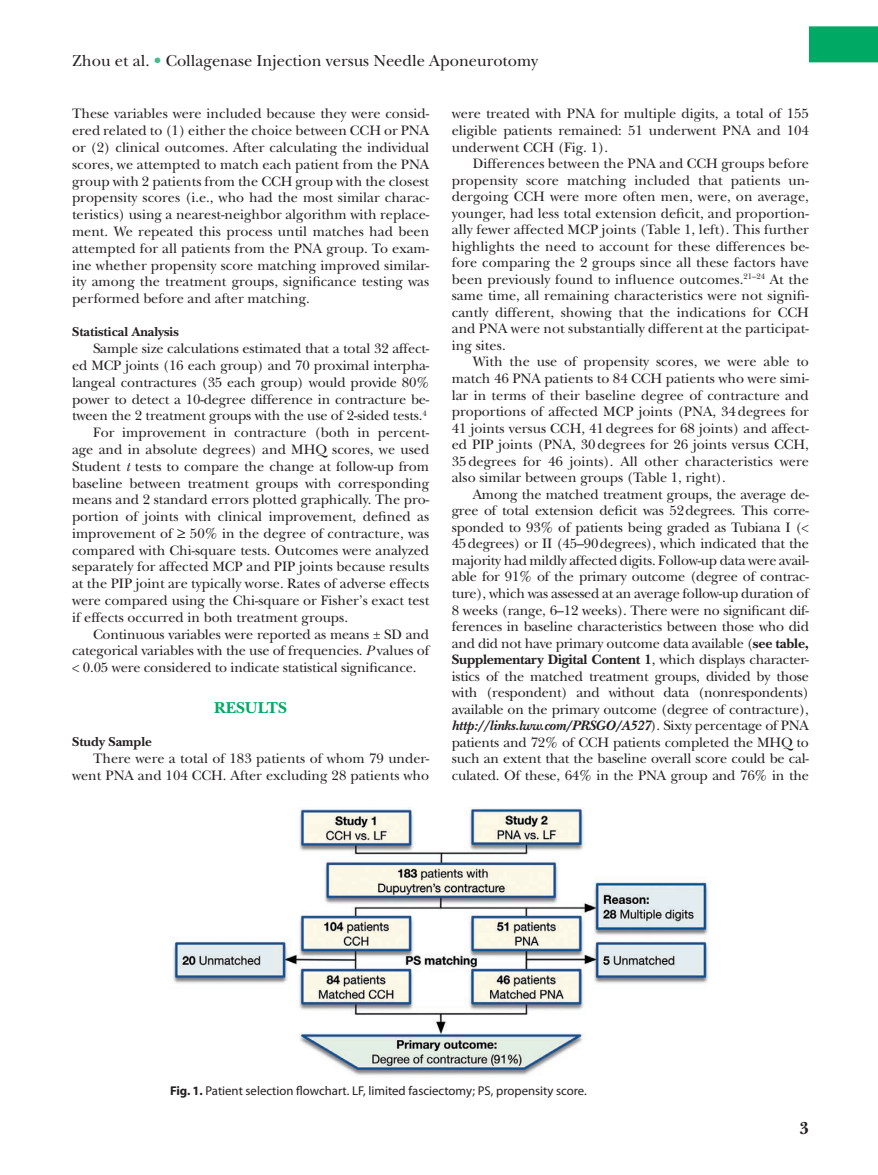
<style>
.page{position:relative;width:878px;height:1175px;background:#fff}
.page>*{position:absolute;margin:0;border:0;box-sizing:border-box;transform-origin:0 0}
.t1{font:700 18px "New Baskerville";color:#231f20}
.t2{font:16.5px "New Baskerville";color:#231f20}
.t3{font:700 16.5px "New Baskerville";color:#00a964}
.t4{font:14.25px/16.5px "New Baskerville";color:#231f20;text-align:justify}
.t5{font:700 13.5px "New Baskerville";color:#231f20}
.t6{font:12.75px "Myriad Pro";color:#231f20}
.s1{color:#47bc8d}
.s2{font-style:italic}
.s3{font-family:"Gandhari Unicode"}
.s4{font-weight:700}
.s5{font-weight:700;font-style:italic}
</style>
<div class="page">
<div style="left:808px;top:26px;width:70px;height:36px;background:#00a964"></div>
<img style="left:173px;top:807px;width:536px;height:269px">
<p class="t2" style="left:72px;top:51px;width:467px">Zhou et al. <span class="s1">•</span> Collagenase Injection versus Needle Aponeurotomy</p>
<p class="t4" style="left:72px;top:105px;width:359px">These variables were included because they were consid&shy;ered related to (1) either the choice between CCH or PNA or (2) clinical outcomes. After calculating the individual scores, we attempted to match each patient from the PNA group with 2 patients from the CCH group with the closest propensity scores (i.e., who had the most similar charac&shy;teristics) using a nearest-neighbor algorithm with replace&shy;ment. We repeated this process until matches had been attempted for all patients from the PNA group. To exam&shy;ine whether propensity score matching improved similar&shy;ity among the treatment groups, significance testing was performed before and after matching.</p>
<p class="t5" style="left:72px;top:324px;width:108px">Statistical Analysis</p>
<p class="t4" style="left:93px;top:340px;width:338px">Sample size calculations estimated that a total 32 affect-</p>
<p class="t4" style="left:72px;top:357px;width:359px">ed MCP joints (16 each group) and 70 proximal interpha-</p>
<p class="t4" style="left:72px;top:374px;width:359px">langeal contractures (35 each group) would provide 80%</p>
<p class="t4" style="left:72px;top:391px;width:359px">power to detect a 10-degree difference in contracture be-</p>
<p class="t4" style="left:72px;top:407px;width:356px">tween the 2 treatment groups with the use of 2-sided tests.<sup>4</sup></p>
<p class="t4" style="left:93px;top:424px;width:338px">For improvement in contracture (both in percent-</p>
<p class="t4" style="left:72px;top:441px;width:359px">age and in absolute degrees) and MHQ scores, we used</p>
<p class="t4" style="left:72px;top:458px;width:359px">Student <span class="s2">t</span> tests to compare the change at follow-up from</p>
<p class="t4" style="left:72px;top:475px;width:359px">baseline between treatment groups with corresponding</p>
<p class="t4" style="left:72px;top:491px;width:358px">means and 2 standard errors plotted graphically. The pro-</p>
<p class="t4" style="left:72px;top:508px;width:358px">portion of joints with clinical improvement, defined as</p>
<p class="t4" style="left:72px;top:525px;width:359px">improvement of <span class="s3">≥</span> 50% in the degree of contracture, was</p>
<p class="t4" style="left:72px;top:542px;width:359px">compared with Chi-square tests. Outcomes were analyzed</p>
<p class="t4" style="left:72px;top:558px;width:358px">separately for affected MCP and PIP joints because results</p>
<p class="t4" style="left:72px;top:575px;width:358px">at the PIP joint are typically worse. Rates of adverse effects</p>
<p class="t4" style="left:72px;top:592px;width:358px">were compared using the Chi-square or Fisher’s exact test</p>
<p class="t4" style="left:72px;top:609px;width:277px">if effects occurred in both treatment groups.</p>
<p class="t4" style="left:93px;top:626px;width:337px">Continuous variables were reported as means ± SD and</p>
<p class="t4" style="left:72px;top:642px;width:359px">categorical variables with the use of frequencies. <span class="s2">P</span> values of</p>
<p class="t4" style="left:72px;top:659px;width:346px">&lt; 0.05 were considered to indicate statistical significance.</p>
<p class="t3" style="left:214px;top:698px;width:74px">RESULTS</p>
<p class="t5" style="left:72px;top:734px;width:81px">Study Sample</p>
<p class="t4" style="left:72px;top:750px;width:359px;text-align:right">There were a total of 183 patients of whom 79 under&shy;went PNA and 104 CCH. After excluding 28 patients who</p>
<p class="t4" style="left:452px;top:106px;width:358px">were treated with PNA for multiple digits, a total of 155 eligible patients remained: 51 underwent PNA and 104 underwent CCH (Fig. 1).</p>
<p class="t4" style="left:451px;top:155px;width:359px;text-indent:21px">Differences between the PNA and CCH groups before propensity score matching included that patients un&shy;dergoing CCH were more often men, were, on average, younger, had less total extension deficit, and proportion&shy;ally fewer affected MCP joints (Table 1, left). This further highlights the need to account for these differences be&shy;fore comparing the 2 groups since all these factors have been previously found to influence outcomes.<sup>21–24</sup> At the same time, all remaining characteristics were not signifi&shy;cantly different, showing that the indications for CCH and PNA were not substantially different at the participat&shy;ing sites.</p>
<p class="t4" style="left:451px;top:354px;width:359px;text-indent:21px">With the use of propensity scores, we were able to match 46 PNA patients to 84 CCH patients who were simi&shy;lar in terms of their baseline degree of contracture and proportions of affected MCP joints (PNA, 34degrees for 41 joints versus CCH, 41degrees for 68 joints) and affect&shy;ed PIP joints (PNA, 30degrees for 26 joints versus CCH, 35degrees for 46 joints). All other characteristics were also similar between groups (Table 1, right).</p>
<p class="t4" style="left:451px;top:486px;width:359px;text-indent:21px">Among the matched treatment groups, the average de&shy;gree of total extension deficit was 52degrees. This corre&shy;sponded to 93% of patients being graded as Tubiana I (&lt; 45degrees) or II (45–90degrees), which indicated that the majority had mildly affected digits. Follow-up data were avail&shy;able for 91% of the primary outcome (degree of contrac&shy;ture), which was assessed at an average follow-up duration of 8 weeks (range, 6–12 weeks). There were no significant dif&shy;ferences in baseline characteristics between those who did and did not have primary outcome data available (<span class="s4">see table, Supplementary Digital Content 1</span>, which displays character&shy;istics of the matched treatment groups, divided by those with (respondent) and without data (nonrespondents) available on the primary outcome (degree of contracture), <span class="s5">http://links.lww.com/PRSGO/A527</span>). Sixty percentage of PNA patients and 72% of CCH patients completed the MHQ to such an extent that the baseline overall score could be cal&shy;culated. Of these, 64% in the PNA group and 76% in the</p>
<p class="t6" style="left:170px;top:1082px;width:418px"><span class="s4">Fig. 1.</span> Patient selection flowchart. LF, limited fasciectomy; PS, propensity score.</p>
<p class="t1" style="left:799px;top:1118px;width:11px">3</p>
</div>
